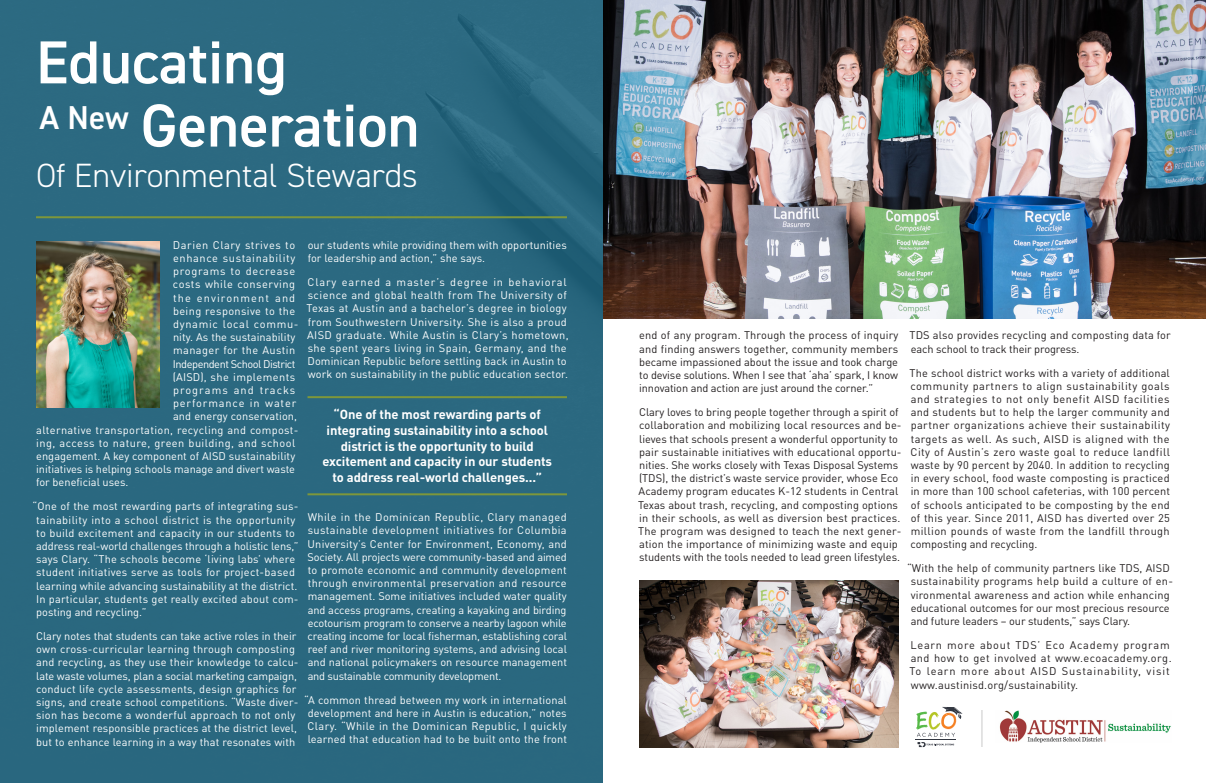
<style>
.page{position:relative;width:1206px;height:783px;background:#fff}
.page>*{position:absolute;margin:0;border:0;box-sizing:border-box;transform-origin:0 0}
.t1{font:600 60.8px "DIN2014";color:#fff}
.t2{font:300 33.7px "DIN2014";color:#fff}
.t3{font:600 33.2px "DIN2014";color:#fff}
.t4{font:700 13px/15.6px "DINOT";letter-spacing:-.005em;color:#fff;text-align:center}
.t5{font:11px/13.2px "DINOT";letter-spacing:.01em;color:#fff}
.t6{font:11px/13.2px "DINOT";letter-spacing:.005em;color:#231f20}
.t7{font:11px/13.2px "DINOT";letter-spacing:.03em;color:#fff}
.t8{font:11px/13.2px "DINOT";letter-spacing:.045em;color:#231f20}
.t9{font:11px "DINOT";letter-spacing:.04em;color:#fff}
.t10{font:11px "DINOT";letter-spacing:.05em;color:#fff}
.t11{font:11px "DINOT";letter-spacing:.035em;color:#fff}
.t12{font:11px "DINOT";letter-spacing:.065em;color:#fff}
.t13{font:11px "DINOT";letter-spacing:-.04em;color:#fff}
.t14{font:11px "DINOT";letter-spacing:.055em;color:#fff}
.t15{font:11px "DINOT";letter-spacing:.08em;color:#fff}
.t16{font:11px "DINOT";letter-spacing:.1em;color:#fff}
.t17{font:11px "DINOT";letter-spacing:.095em;color:#fff}
</style>
<div class="page">
<div style="left:0;top:0;width:603px;height:783px;background:#2b6880"></div>
<hr style="left:307px;top:396px;width:260px;height:2px;background:#7e973a">
<hr style="left:307px;top:493px;width:260px;height:2px;background:#7e973a">
<hr style="left:36px;top:216px;width:531px;height:2px;background:#7e973a">
<svg style="left:916px;top:707px;width:47px;height:40px"></svg>
<img style="left:36px;top:241px;width:123px;height:166px">
<img style="left:999px;top:711px;width:172px;height:32px">
<img style="left:603px;top:0;width:603px;height:318px">
<img style="left:639px;top:580px;width:259px;height:167px">
<hr style="left:981px;top:710px;width:1px;height:37px;background:#231f20">
<p class="t1" style="left:36px;top:22px;width:252px">Educating</p>
<p class="t1" style="left:141px;top:85px;width:280px">Generation</p>
<p class="t3" style="left:40px;top:96px;width:91px">A New</p>
<p class="t2" style="left:36px;top:155px;width:383px">Of Environmental Stewards</p>
<p class="t10" style="left:173px;top:238px;width:124px">Darien Clary strives to</p>
<p class="t14" style="left:173px;top:251px;width:124px">enhance sustainability</p>
<p class="t12" style="left:173px;top:264px;width:124px">programs to decrease</p>
<p class="t10" style="left:173px;top:277px;width:124px">costs while conserving</p>
<p class="t16" style="left:173px;top:291px;width:124px">the environment and</p>
<p class="t11" style="left:173px;top:304px;width:124px">being responsive to the</p>
<p class="t12" style="left:173px;top:317px;width:127px">dynamic local commu-</p>
<p class="t5" style="left:173px;top:330px;width:124px">nity. As the sustainability</p>
<p class="t11" style="left:173px;top:343px;width:124px">manager for the Austin</p>
<p class="t13" style="left:173px;top:357px;width:124px">Independent School District</p>
<p class="t9" style="left:173px;top:370px;width:124px">(AISD), she implements</p>
<p class="t17" style="left:173px;top:383px;width:124px">programs and tracks</p>
<p class="t15" style="left:173px;top:396px;width:125px">performance in water</p>
<p class="t5" style="left:173px;top:410px;width:126px">and energy conservation,</p>
<p class="t7" style="left:36px;top:423px;width:264px">alternative transportation, recycling and compost-</p>
<p class="t9" style="left:36px;top:436px;width:261px">ing, access to nature, green building, and school</p>
<p class="t5" style="left:36px;top:449px;width:261px">engagement. A key component of AISD sustainability</p>
<p class="t5" style="left:36px;top:462px;width:260px">initiatives is helping schools manage and divert waste</p>
<p class="t5" style="left:36px;top:476px;width:94px">for beneficial uses.</p>
<p class="t5" style="left:36px;top:500px;width:264px;text-indent:-3px">“One of the most rewarding parts of integrating sus&shy;tainability into a school district is the opportunity to build excitement and capacity in our students to address real-world challenges through a holistic lens,” says Clary. “The schools become ‘living labs’ where student initiatives serve as tools for project-based learning while advancing sustainability at the district.<br>In particular, students get really excited about com&shy;posting and recycling.”</p>
<p class="t5" style="left:36px;top:629px;width:264px">Clary notes that students can take active roles in their own cross-curricular learning through composting and recycling, as they use their knowledge to calcu&shy;late waste volumes, plan a social marketing campaign, conduct life cycle assessments, design graphics for signs, and create school competitions. “Waste diver&shy;sion has become a wonderful approach to not only implement responsible practices at the district level, but to enhance learning in a way that resonates with</p>
<p class="t5" style="left:308px;top:238px;width:261px">our students while providing them with opportunities for leadership and action,” she says.</p>
<p class="t7" style="left:307px;top:275px;width:264px">Clary earned a master’s degree in behavioral science and global health from The University of Texas at Austin and a bachelor’s degree in biology from Southwestern University. She is also a proud AISD graduate. While Austin is Clary’s hometown, she spent years living in Spain, Germany, and the Dominican Republic before settling back in Austin to work on sustainability in the public education sector.</p>
<p class="t4" style="left:322px;top:407px;width:231px">“One of the most rewarding parts of integrating sustainability into a school district is the opportunity to build excitement and capacity in our students to address real-world challenges...”</p>
<p class="t5" style="left:308px;top:510px;width:261px;text-align:justify">While in the Dominican Republic, Clary managed sustainable development initiatives for Columbia University’s Center for Environment, Economy, and Society. All projects were community-based and aimed to promote economic and community development through environmental preservation and resource management. Some initiatives included water quality and access programs, creating a kayaking and birding ecotourism program to conserve a nearby lagoon while creating income for local fisherman, establishing coral reef and river monitoring systems, and advising local and national policymakers on resource management and sustainable community development.</p>
<p class="t5" style="left:304px;top:693px;width:265px;text-align:center">“A common thread between my work in international development and here in Austin is education,” notes Clary. “While in the Dominican Republic, I quickly learned that education had to be built onto the front</p>
<p class="t6" style="left:910px;top:329px;width:263px">TDS also provides recycling and composting data for each school to track their progress.</p>
<p class="t6" style="left:910px;top:366px;width:262px;text-align:justify">The school district works with a variety of additional community partners to align sustainability goals and strategies to not only benefit AISD facilities and students but to help the larger community and partner organizations achieve their sustainability targets as well. As such, AISD is aligned with the City of Austin’s zero waste goal to reduce landfill waste by 90 percent by 2040. In addition to recycling in every school, food waste composting is practiced in more than 100 school cafeterias, with 100 percent of schools anticipated to be composting by the end of this year. Since 2011, AISD has diverted over 25 million pounds of waste from the landfill through composting and recycling.</p>
<p class="t6" style="left:911px;top:561px;width:264px;text-indent:-4px">“With the help of community partners like TDS, AISD sustainability programs help build a culture of en&shy;vironmental awareness and action while enhancing educational outcomes for our most precious resource and future leaders – our students,” says Clary.</p>
<p class="t8" style="left:910px;top:638px;width:264px">Learn more about TDS’ Eco Academy program and how to get involved at www.ecoacademy.org.<br>To learn more about AISD Sustainability, visit www.austinisd.org/sustainability.</p>
<p class="t6" style="left:639px;top:329px;width:261px;text-align:justify">end of any program. Through the process of inquiry and finding answers together, community members became impassioned about the issue and took charge to devise solutions. When I see that ‘aha’ spark, I know innovation and action are just around the corner.”</p>
<p class="t6" style="left:638px;top:405px;width:265px">Clary loves to bring people together through a spirit of collaboration and mobilizing local resources and be&shy;lieves that schools present a wonderful opportunity to pair sustainable initiatives with educational opportu&shy;nities. She works closely with Texas Disposal Systems (TDS), the district’s waste service provider, whose Eco Academy program educates K-12 students in Central Texas about trash, recycling, and composting options in their schools, as well as diversion best practices.<br>The program was designed to teach the next gener&shy;ation the importance of minimizing waste and equip students with the tools needed to lead green lifestyles.</p>
</div>
